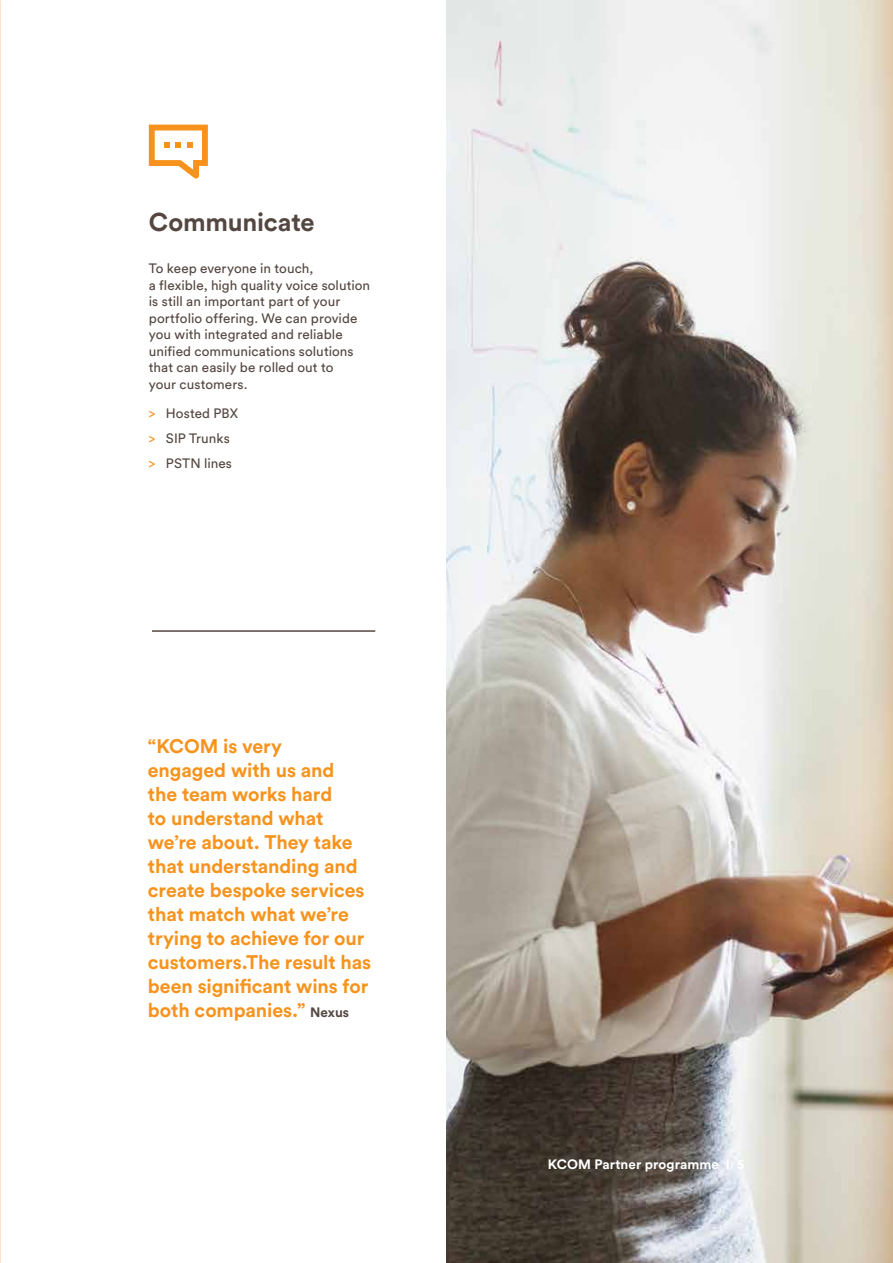
<style>
.page{position:relative;width:893px;height:1263px;background:#fff}
.page>*{position:absolute;margin:0;border:0;box-sizing:border-box;transform-origin:0 0}
.t1{font:700 25.5px "Circular Std";letter-spacing:-.01em;color:#544640}
.t2{font:700 19.5px/24px "Circular Std";letter-spacing:-.005em;color:#f7931d}
.t3{font:13.5px/16.5px "Circular Std";letter-spacing:.005em;color:#544640}
.t4{font:700 13.5px "Circular Std";letter-spacing:.01em;color:#fff}
.s1{color:#f7931d}
.s2{font-size:13.5px;color:#544640}
</style>
<div class="page">
<img style="left:446px;top:0;width:447px;height:1263px">
<hr style="left:152px;top:630px;width:223px;height:2px;background:#544640">
<svg style="left:149px;top:125px;width:59px;height:54px"></svg>
<h1 class="t1" style="left:149px;top:206px;width:167px">Communicate</h1>
<p class="t3" style="left:149px;top:260px;width:223px">To keep everyone in touch,<br>a flexible, high quality voice solution is still an important part of your portfolio offering. We can provide you with integrated and reliable unified communications solutions that can easily be rolled out to<br>your customers.</p>
<p class="t3" style="left:149px;top:400px;width:91px;line-height:25px"><span class="s1">&gt;</span> Hosted PBX <span class="s1">&gt;</span> SIP Trunks <span class="s1">&gt;</span> PSTN lines</p>
<p class="t2" style="left:148px;top:733px;width:225px">“KCOM is very<br>engaged with us and<br>the team works hard<br>to understand what we’re about. They take that understanding and create bespoke services that match what we’re trying to achieve for our customers.The result has been significant wins for both companies.” <span class="s2">Nexus</span></p>
<p class="t4" style="left:548px;top:1155px;width:198px">KCOM Partner programme I 5</p>
</div>
